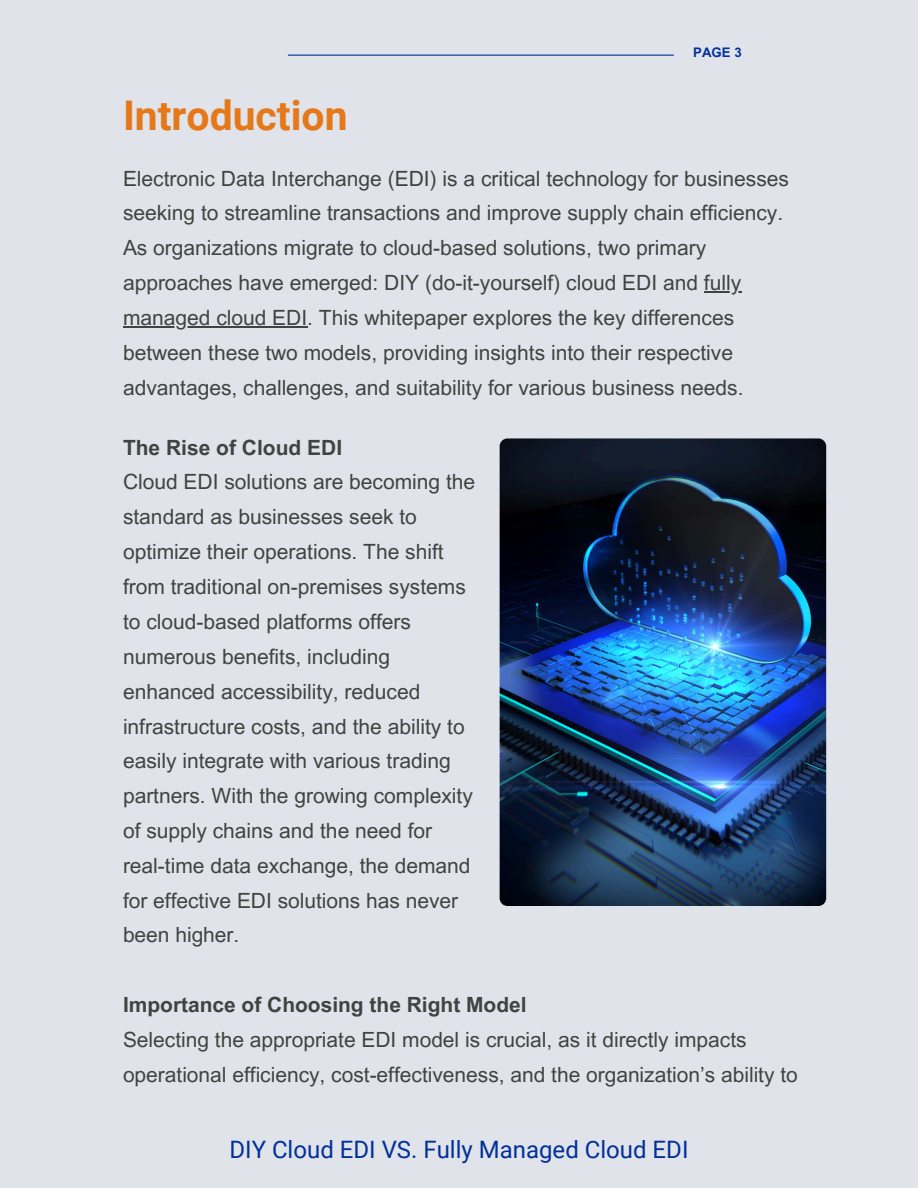
<style>
.page{position:relative;width:918px;height:1188px;background:#e0e3e9}
.page>*{position:absolute;margin:0;border:0;box-sizing:border-box;transform-origin:0 0}
.t1{font:700 40.95px "Roboto";color:#e57819}
.t2{font:24px "Roboto";color:#01309a}
.t3{font:21px/34.8px "Arial MT Pro";color:#3f4440}
.t4{font:700 13.2px "Arial MT Pro";color:#01309a}
.s1{font-weight:700}
</style>
<div class="page">
<img style="left:500px;top:438px;width:326px;height:468px;border-radius:8px">
<hr style="left:704px;top:291px;width:37px;height:1px;background:#3f4440">
<hr style="left:123px;top:326px;width:184px;height:1px;background:#3f4440">
<hr style="left:288px;top:55px;width:386px;height:1px;background:#01309a">
<p class="t4" style="left:693px;top:47px;width:50px">PAGE 3</p>
<h1 class="t1" style="left:123px;top:92px;width:226px">Introduction</h1>
<h3 class="t3" style="left:123px;top:163px;width:668px">Electronic Data Interchange (EDI) is a critical technology for businesses seeking to streamline transactions and improve supply chain efficiency.<br>As organizations migrate to cloud-based solutions, two primary approaches have emerged: DIY (do-it-yourself) cloud EDI and fully</h3>
<p class="t3" style="left:123px;top:303px;width:622px">managed cloud EDI. This whitepaper explores the key differences between these two models, providing insights into their respective advantages, challenges, and suitability for various business needs.</p>
<h3 class="t3" style="left:123px;top:432px;width:354px"><span class="s1">The Rise of Cloud EDI<br></span>Cloud EDI solutions are becoming the standard as businesses seek to optimize their operations. The shift from traditional on-premises systems to cloud-based platforms offers numerous benefits, including enhanced accessibility, reduced infrastructure costs, and the ability to easily integrate with various trading partners. With the growing complexity of supply chains and the need for real-time data exchange, the demand</h3>
<h3 class="t3" style="left:123px;top:885px;width:337px">for effective EDI solutions has never been higher.</h3>
<h2 class="t3" style="left:123px;top:990px;width:676px"><span class="s1">Importance of Choosing the Right Model<br></span>Selecting the appropriate EDI model is crucial, as it directly impacts operational efficiency, cost-effectiveness, and the organization’s ability to</h2>
<p class="t2" style="left:229px;top:1136px;width:461px">DIY Cloud EDI VS. Fully Managed Cloud EDI</p>
</div>
